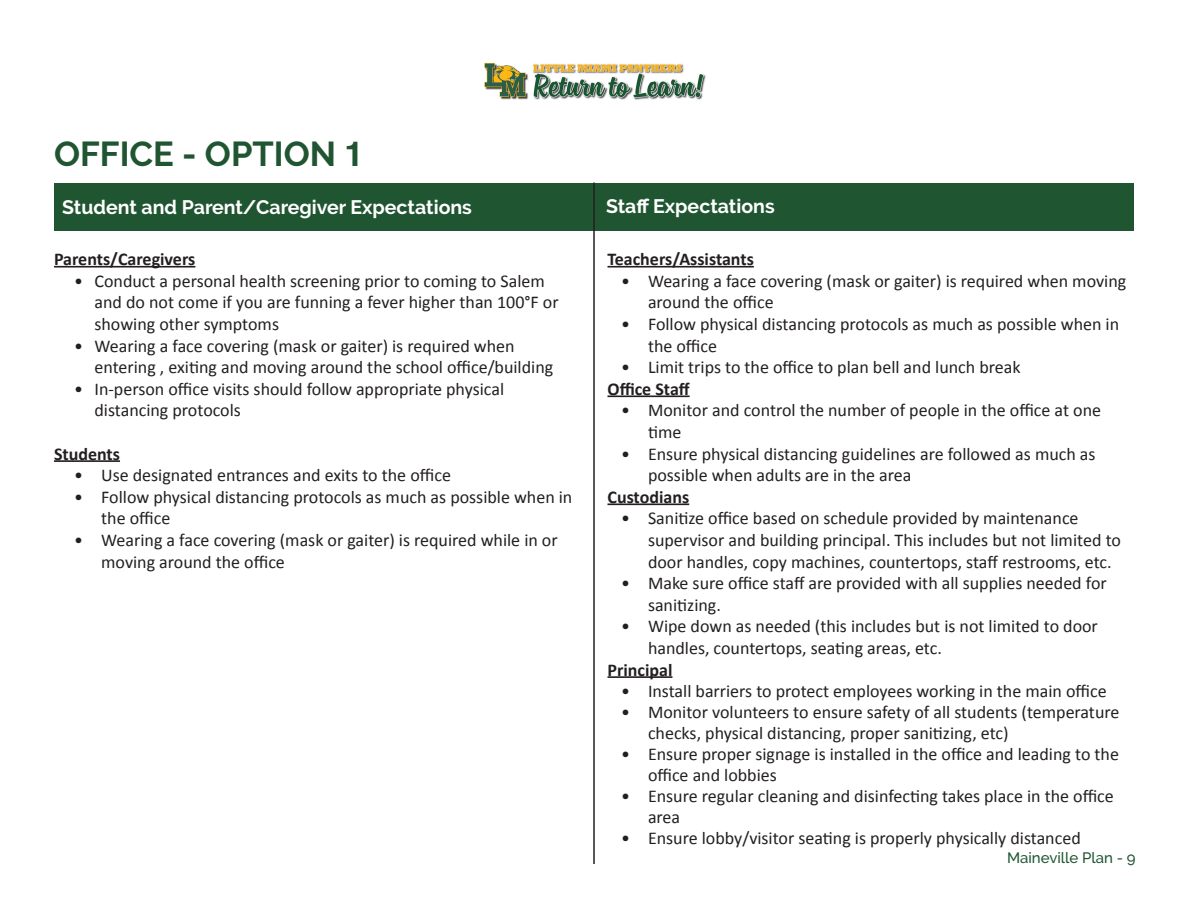
<style>
.page{position:relative;width:1188px;height:918px;background:#fff}
.page>*{position:absolute;margin:0;border:0;box-sizing:border-box;transform-origin:0 0}
.t1{font:700 34.5px "Raleway";color:#205532}
.t2{font:700 19.5px "Raleway";color:#fff}
.t3{font:18px/21.6px "Calibri";color:#231f20}
.t4{font:700 18px "Calibri";color:#231f20}
.t5{font:500 15px "Raleway";color:#205532}
.s1{font-family:"Helvetica"}
</style>
<div class="page">
<img style="left:484px;top:63px;width:222px;height:37px">
<div style="left:54px;top:183px;width:1080px;height:48px;background:#205532"></div>
<hr style="left:593px;top:183px;width:2px;height:681px;background:#231f20">
<hr style="left:54px;top:266px;width:141px;height:2px;background:#231f20">
<hr style="left:54px;top:460px;width:66px;height:2px;background:#231f20">
<hr style="left:608px;top:266px;width:146px;height:2px;background:#231f20">
<hr style="left:608px;top:395px;width:82px;height:2px;background:#231f20">
<hr style="left:608px;top:503px;width:81px;height:2px;background:#231f20">
<hr style="left:608px;top:676px;width:64px;height:2px;background:#231f20">
<p class="t1" style="left:54px;top:134px;width:311px">OFFICE - OPTION <span class="s1">1</span></p>
<p class="t2" style="left:62px;top:196px;width:411px">Student and Parent/Caregiver Expectations</p>
<p class="t2" style="left:606px;top:195px;width:170px">Staff Expectations</p>
<p class="t4" style="left:54px;top:248px;width:143px">Parents/Caregivers</p>
<p class="t3" style="left:94px;top:270px;width:466px;text-indent:-20px">• Conduct a personal health screening prior to coming to Salem and do not come if you are funning a fever higher than 100°F or showing other symptoms</p>
<p class="t3" style="left:94px;top:335px;width:460px;text-indent:-20px">• Wearing a face covering (mask or gaiter) is required when entering , exiting and moving around the school office/building</p>
<p class="t3" style="left:94px;top:378px;width:411px;text-indent:-20px">• In-person office visits should follow appropriate physical distancing protocols</p>
<p class="t4" style="left:54px;top:442px;width:68px">Students</p>
<p class="t3" style="left:74px;top:464px;width:378px">• Use designated entrances and exits to the office</p>
<p class="t3" style="left:101px;top:486px;width:473px;text-indent:-27px">• Follow physical distancing protocols as much as possible when in the office</p>
<p class="t3" style="left:101px;top:529px;width:458px;text-indent:-27px">• Wearing a face covering (mask or gaiter) is required while in or moving around the office</p>
<p class="t4" style="left:608px;top:248px;width:148px">Teachers/Assistants</p>
<p class="t3" style="left:648px;top:270px;width:480px;text-indent:-27px">• Wearing a face covering (mask or gaiter) is required when moving around the office</p>
<p class="t3" style="left:648px;top:313px;width:473px;text-indent:-27px">• Follow physical distancing protocols as much as possible when in the office</p>
<p class="t3" style="left:621px;top:356px;width:401px">• Limit trips to the office to plan bell and lunch break</p>
<p class="t4" style="left:608px;top:377px;width:84px">Office Staff</p>
<p class="t3" style="left:648px;top:400px;width:455px;text-indent:-27px">• Monitor and control the number of people in the office at one time</p>
<p class="t3" style="left:648px;top:443px;width:449px;text-indent:-27px">• Ensure physical distancing guidelines are followed as much as possible when adults are in the area</p>
<p class="t4" style="left:608px;top:485px;width:83px">Custodians</p>
<p class="t3" style="left:648px;top:508px;width:475px;text-indent:-27px">• Sanitize office based on schedule provided by maintenance supervisor and building principal. This includes but not limited to door handles, copy machines, countertops, staff restrooms, etc.</p>
<p class="t3" style="left:648px;top:572px;width:460px;text-indent:-27px">• Make sure office staff are provided with all supplies needed for sanitizing.</p>
<p class="t3" style="left:648px;top:616px;width:451px;text-indent:-27px">• Wipe down as needed (this includes but is not limited to door handles, countertops, seating areas, etc.</p>
<p class="t4" style="left:608px;top:658px;width:66px">Principal</p>
<p class="t3" style="left:621px;top:680px;width:487px">• Install barriers to protect employees working in the main office</p>
<p class="t3" style="left:648px;top:701px;width:473px;line-height:21px;text-indent:-27px">• Monitor volunteers to ensure safety of all students (temperature checks, physical distancing, proper sanitizing, etc)</p>
<p class="t3" style="left:648px;top:743px;width:473px;line-height:21px;text-indent:-27px">• Ensure proper signage is installed in the office and leading to the office and lobbies</p>
<p class="t3" style="left:648px;top:785px;width:467px;line-height:21px;text-indent:-27px">• Ensure regular cleaning and disinfecting takes place in the office area</p>
<p class="t3" style="left:621px;top:827px;width:461px">• Ensure lobby/visitor seating is properly physically distanced</p>
<p class="t5" style="left:1007px;top:850px;width:130px">Maineville Plan - 9</p>
</div>
